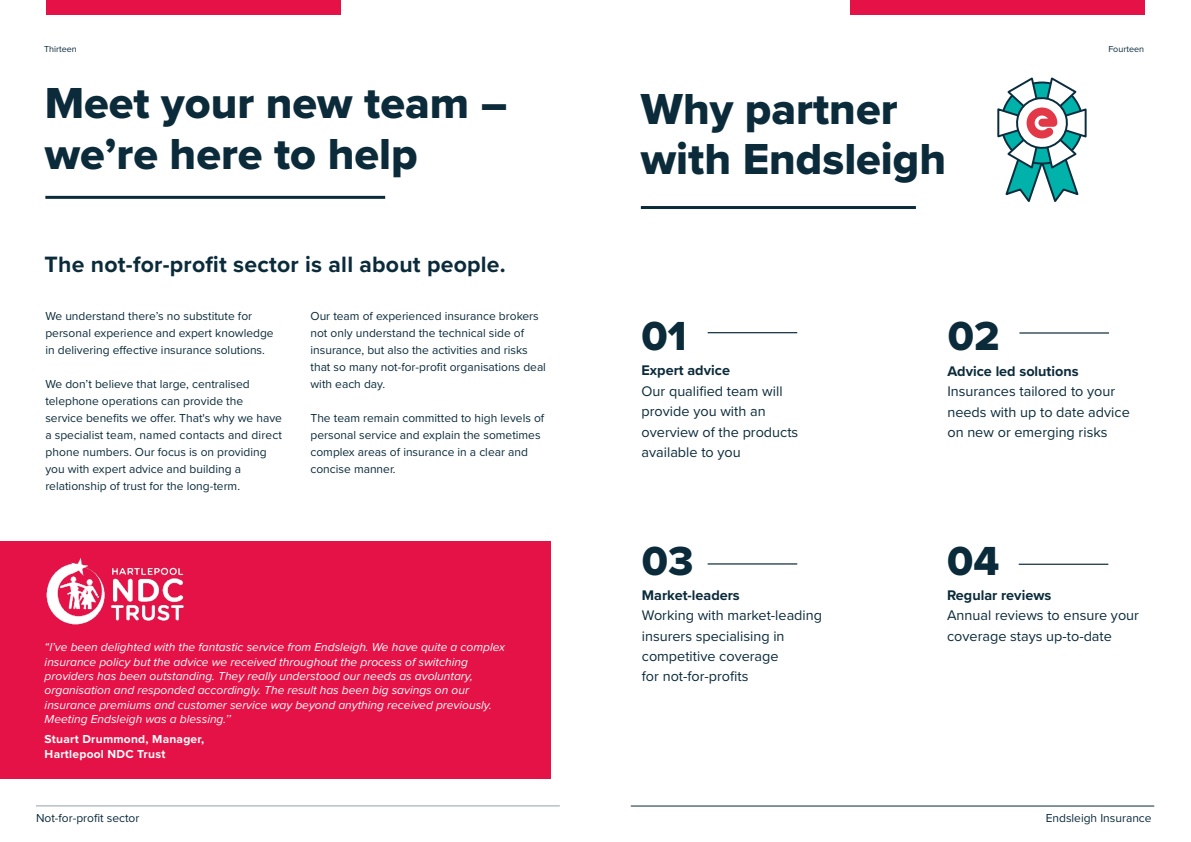
<style>
.page{position:relative;width:1191px;height:842px;background:#fff}
.page>*{position:absolute;margin:0;border:0;box-sizing:border-box;transform-origin:0 0}
.t1{font:45px/51px "Proxima Nova Extrabld";color:#0b2b3b}
.t2{font:42.1px "Proxima Nova Extrabld";color:#0b2b3b}
.t3{font:700 23px "Proxima Nova";letter-spacing:.01em;color:#0b2b3b}
.t4{font:14.4px/20.4px "Proxima Nova";color:#0b2b3b}
.t5{font:700 14.4px "Proxima Nova";color:#0b2b3b}
.t6{font:12px/17px "Proxima Nova";color:#0b2b3b}
.t7{font:italic 12px/14.4px "Proxima Nova";color:#fff}
.t8{font:700 12px/14.4px "Proxima Nova";letter-spacing:.02em;color:#fff}
.t9{font:9px "Proxima Nova";color:#0b2b3b}
</style>
<div class="page">
<div style="left:0;top:541px;width:550px;height:238px;background:#e51247"></div>
<img style="left:46px;top:558px;width:138px;height:66px">
<hr style="left:631px;top:806px;width:523px;height:1px;background:#0b2b3b">
<div style="left:46px;top:0;width:295px;height:14px;background:#e51247"></div>
<div style="left:850px;top:0;width:295px;height:14px;background:#e51247"></div>
<hr style="left:45px;top:196px;width:340px;height:3px;background:#0b2b3b">
<hr style="left:707px;top:332px;width:90px;height:1px;background:#0b2b3b">
<hr style="left:1018px;top:564px;width:90px;height:1px;background:#0b2b3b">
<hr style="left:1019px;top:332px;width:90px;height:2px;background:#0b2b3b">
<hr style="left:707px;top:563px;width:90px;height:1px;background:#0b2b3b">
<hr style="left:641px;top:206px;width:275px;height:3px;background:#0b2b3b">
<svg style="left:997px;top:77px;width:90px;height:125px"></svg>
<p class="t9" style="left:44px;top:43px;width:34px">Thirteen</p>
<p class="t9" style="left:1108px;top:43px;width:37px">Fourteen</p>
<h1 class="t1" style="left:45px;top:77px;width:464px">Meet your new team – we’re here to help</h1>
<h3 class="t3" style="left:45px;top:248px;width:462px">The not-for-profit sector is all about people.</h3>
<p class="t6" style="left:45px;top:307px;width:230px">We understand there’s no substitute for personal experience and expert knowledge in delivering effective insurance solutions.</p>
<p class="t6" style="left:45px;top:375px;width:238px">We don’t believe that large, centralised telephone operations can provide the service benefits we offer. That's why we have a specialist team, named contacts and direct phone numbers. Our focus is on providing you with expert advice and building a relationship of trust for the long-term.</p>
<p class="t6" style="left:310px;top:307px;width:237px">Our team of experienced insurance brokers not only understand the technical side of insurance, but also the activities and risks that so many not-for-profit organisations deal with each day.</p>
<p class="t6" style="left:310px;top:409px;width:235px">The team remain committed to high levels of personal service and explain the sometimes complex areas of insurance in a clear and concise manner.</p>
<p class="t7" style="left:45px;top:639px;width:462px">“I’ve been delighted with the fantastic service from Endsleigh. We have quite a complex insurance policy but the advice we received throughout the process of switching providers has been outstanding. They really understood our needs as avoluntary, organisation and responded accordingly. The result has been big savings on our insurance premiums and customer service way beyond anything received previously.<br>Meeting Endsleigh was a blessing.’’</p>
<p class="t8" style="left:45px;top:732px;width:161px">Stuart Drummond, Manager,<br>Hartlepool NDC Trust</p>
<h1 class="t1" style="left:641px;top:82px;width:307px">Why partner with Endsleigh</h1>
<h2 class="t2" style="left:641px;top:305px;width:47px">01</h2>
<p class="t5" style="left:641px;top:360px;width:90px">Expert advice</p>
<p class="t4" style="left:641px;top:380px;width:158px">Our qualified team will provide you with an overview of the products available to you</p>
<h2 class="t2" style="left:642px;top:529px;width:53px">03</h2>
<p class="t5" style="left:642px;top:584px;width:99px">Market-leaders</p>
<p class="t4" style="left:642px;top:604px;width:182px">Working with market-leading insurers specialising in competitive coverage<br>for not-for-profits</p>
<h2 class="t2" style="left:948px;top:305px;width:53px">02</h2>
<p class="t5" style="left:947px;top:360px;width:133px">Advice led solutions</p>
<p class="t4" style="left:947px;top:381px;width:184px">Insurances tailored to your needs with up to date advice on new or emerging risks</p>
<h2 class="t2" style="left:947px;top:529px;width:54px">04</h2>
<p class="t5" style="left:947px;top:584px;width:106px">Regular reviews</p>
<p class="t4" style="left:947px;top:604px;width:193px">Annual reviews to ensure your coverage stays up-to-date</p>
<p class="t6" style="left:36px;top:809px;width:105px">Not-for-profit sector</p>
<p class="t6" style="left:1045px;top:809px;width:107px">Endsleigh Insurance</p>
</div>
